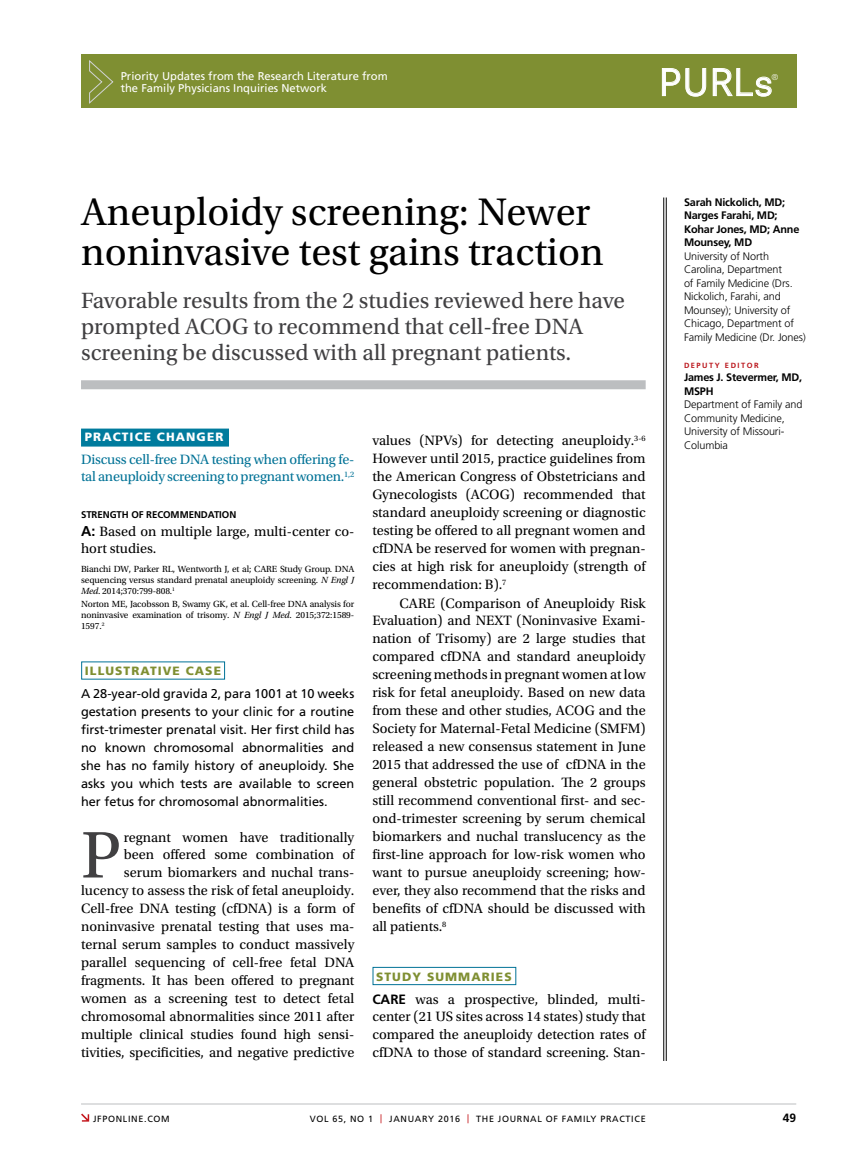
<style>
.page{position:relative;width:851px;height:1161px;background:#fff}
.page>*{position:absolute;margin:0;border:0;box-sizing:border-box;transform-origin:0 0}
.t1{font:69.45px "Utopia Std";color:#414042}
.t2{font:40.5px/40.5px "Utopia Std";color:#000}
.t3{font:36px "Neuzeit SLT Std";letter-spacing:.04em;color:#fff}
.t4{font:23.25px/26.2px "Utopia Std";color:#414042}
.t5{font:14.25px/18px "Utopia Std";color:#000;text-align:justify}
.t6{font:14.25px/18px "Utopia Std";letter-spacing:-.015em;color:#007296}
.t7{font:12.75px/18px "Frutiger LT Std";color:#000;text-align:justify}
.t8{font:900 12px "Frutiger LT Std";letter-spacing:.09em;color:#7f8f32}
.t9{font:900 12px "Frutiger LT Std";letter-spacing:.09em;color:#fff}
.t10{font:700 12px "Frutiger LT Std";color:#000}
.t11{font:11.25px/12.1px "Frutiger LT Std";color:#fff}
.t12{font:300 10.8px/13.5px "Frutiger LT Std";letter-spacing:-.01em;color:#000}
.t13{font:700 10.8px/13.5px "Frutiger LT Std";letter-spacing:-.02em;color:#000}
.t14{font:700 9.75px "Frutiger LT Std";letter-spacing:-.005em;color:#000}
.t15{font:9.3px/10.8px "Utopia Std";letter-spacing:-.01em;color:#000;text-align:justify}
.t16{font:9px "Frutiger LT Std";letter-spacing:.075em;color:#000}
.t17{font:7.8px "Neuzeit SLT Std";color:#fff}
.t18{font:700 7.5px "Frutiger LT Std";letter-spacing:.2em;color:#ba141a}
.s1{font-family:"Frutiger LT Std";font-weight:700}
.s2{font-style:italic}
.s3{font-family:"Frutiger LT Std";font-weight:700;font-size:13.5px}
.s4{color:#c4161c}
</style>
<div class="page">
<svg style="left:81px;top:1114px;width:8px;height:8px"></svg>
<hr style="left:81px;top:1104px;width:715px;height:1px;background:#bcbec0">
<div style="left:81px;top:54px;width:715px;height:54px;background:#7f8f32"></div>
<svg style="left:89px;top:60px;width:25px;height:44px"></svg>
<svg style="left:662px;top:68px;width:44px;height:28px"></svg>
<svg style="left:712px;top:68px;width:59px;height:28px"></svg>
<hr style="left:666px;top:198px;width:1px;height:863px;background:#000">
<hr style="left:663px;top:198px;width:1px;height:863px;background:#000">
<div style="left:81px;top:380px;width:564px;height:9px;background:#bcbec0"></div>
<div style="left:81px;top:429px;width:148px;height:18px;background:#007b9d"></div>
<div style="left:373px;top:967px;width:143px;height:18px;border:1px solid #007296"></div>
<p class="t11" style="left:121px;top:70px;width:268px">Priority Updates from the Research Literature from the Family Physicians Inquiries Network</p>
<h3 class="t3" style="left:659px;top:60px;width:115px">PURLs</h3>
<p class="t17" style="left:771px;top:72px;width:8px">®</p>
<h2 class="t2" style="left:81px;top:192px;width:524px">Aneuploidy screening: Newer noninvasive test gains traction</h2>
<h3 class="t4" style="left:81px;top:288px;width:545px">Favorable results from the 2 studies reviewed here have prompted ACOG to recommend that cell-free DNA screening be discussed with all pregnant patients.</h3>
<p class="t9" style="left:85px;top:430px;width:140px">PRACTICE CHANGER</p>
<p class="t6" style="left:81px;top:450px;width:275px">Discuss cell-free DNA testing when offering fe&shy;tal aneuploidy screening to pregnant women.<sup>1,2</sup></p>
<p class="t14" style="left:81px;top:508px;width:157px">STRENGTH OF RECOMMENDATION</p>
<p class="t5" style="left:81px;top:522px;width:275px"><span class="s1">A:</span> Based on multiple large, multi-center co&shy;hort studies.</p>
<p class="t15" style="left:81px;top:564px;width:275px">Bianchi DW, Parker RL, Wentworth J, et al; CARE Study Group. DNA sequencing versus standard prenatal aneuploidy screening. <span class="s2">N Engl J Med</span>. 2014;370:799-808.<sup>1</sup></p>
<p class="t15" style="left:81px;top:599px;width:275px">Norton ME, Jacobsson B, Swamy GK, et al. Cell-free DNA analysis for noninvasive examination of trisomy. <span class="s2">N Engl J Med</span>. 2015;372:1589- 1597.<sup>2</sup></p>
<p class="t8" style="left:85px;top:664px;width:138px">ILLUSTRATIVE CASE</p>
<p class="t7" style="left:81px;top:684px;width:275px">A 28-year-old gravida 2, para 1001 at 10 weeks gestation presents to your clinic for a routine first-trimester prenatal visit. Her first child has no known chromosomal abnormalities and she has no family history of aneuploidy. She asks you which tests are available to screen her fetus for chromosomal abnormalities.</p>
<h1 class="t1" style="left:81px;top:817px;width:42px">P</h1>
<p class="t5" style="left:81px;top:828px;width:275px;text-align:right">regnant women have traditionally<br>been offered some combination of<br>serum biomarkers and nuchal trans&shy;lucency to assess the risk of fetal aneuploidy.<br>Cell-free DNA testing (cfDNA) is a form of noninvasive prenatal testing that uses ma&shy;ternal serum samples to conduct massively parallel sequencing of cell-free fetal DNA fragments. It has been offered to pregnant women as a screening test to detect fetal chromosomal abnormalities since 2011 after multiple clinical studies found high sensi&shy;tivities, specificities, and negative predictive</p>
<p class="t5" style="left:372px;top:432px;width:275px">values (NPVs) for detecting aneuploidy.<sup>3-6<br></sup>However until 2015, practice guidelines from the American Congress of Obstetricians and Gynecologists (ACOG) recommended that standard aneuploidy screening or diagnostic testing be offered to all pregnant women and cfDNA be reserved for women with pregnan&shy;cies at high risk for aneuploidy (strength of recommendation: B).<sup>7</sup></p>
<p class="t5" style="left:372px;top:594px;width:275px;text-indent:27px">CARE (Comparison of Aneuploidy Risk Evaluation) and NEXT (Noninvasive Exami&shy;nation of Trisomy) are 2 large studies that compared cfDNA and standard aneuploidy screening methods in pregnant women at low risk for fetal aneuploidy. Based on new data from these and other studies, ACOG and the Society for Maternal-Fetal Medicine (SMFM) released a new consensus statement in June 2015 that addressed the use of cfDNA in the general obstetric population. The 2 groups still recommend conventional first- and sec&shy;ond-trimester screening by serum chemical biomarkers and nuchal translucency as the first-line approach for low-risk women who want to pursue aneuploidy screening; how&shy;ever, they also recommend that the risks and benefits of cfDNA should be discussed with all patients.<sup>8</sup></p>
<p class="t8" style="left:376px;top:970px;width:137px">STUDY SUMMARIES</p>
<p class="t5" style="left:372px;top:990px;width:275px"><span class="s3">CARE</span> was a prospective, blinded, multi&shy;center (21 US sites across 14 states) study that compared the aneuploidy detection rates of cfDNA to those of standard screening. Stan-</p>
<p class="t13" style="left:684px;top:195px;width:117px">Sarah Nickolich, MD;<br>Narges Farahi, MD;<br>Kohar Jones, MD; Anne<br>Mounsey, MD</p>
<p class="t12" style="left:684px;top:250px;width:123px">University of North<br>Carolina, Department<br>of Family Medicine (Drs.<br>Nickolich, Farahi, and<br>Mounsey); University of<br>Chicago, Department of<br>Family Medicine (Dr. Jones)</p>
<p class="t18" style="left:684px;top:361px;width:76px">DEPUTY EDITOR</p>
<p class="t13" style="left:684px;top:371px;width:120px">James J. Stevermer, MD,<br>MSPH</p>
<p class="t12" style="left:684px;top:398px;width:120px">Department of Family and<br>Community Medicine,<br>University of Missouri-<br>Columbia</p>
<p class="t16" style="left:93px;top:1113px;width:78px">JFPONLINE.COM</p>
<p class="t16" style="left:310px;top:1113px;width:337px">VOL 65, NO 1 <span class="s4">|</span> JANUARY 2016 <span class="s4">|</span> THE JOURNAL OF FAMILY PRACTICE</p>
<p class="t10" style="left:782px;top:1111px;width:15px">49</p>
</div>
